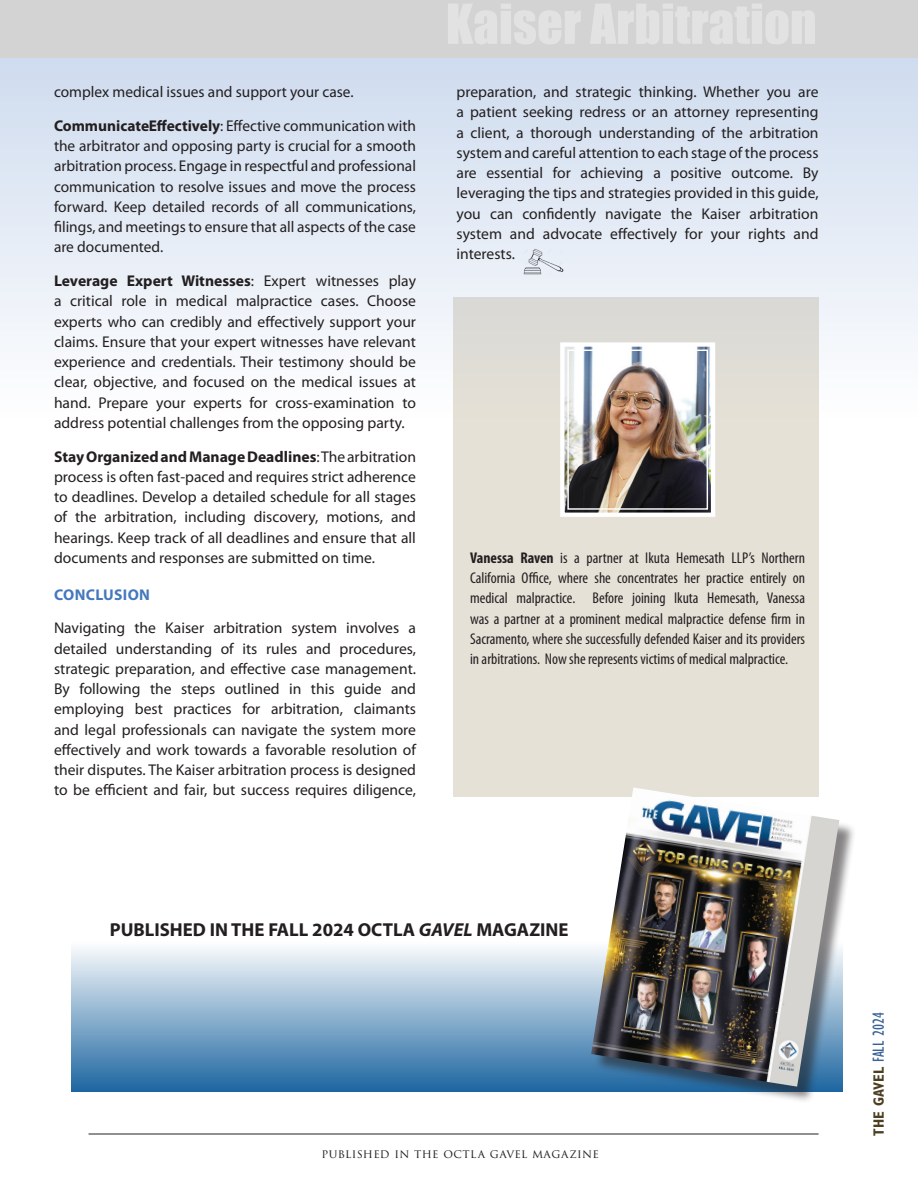
<style>
.page{position:relative;width:918px;height:1188px;background:#fff}
.page>*{position:absolute;margin:0;border:0;box-sizing:border-box;transform-origin:0 0}
.t1{font:700 18.75px "Myriad Pro";color:#231f20}
.t2{font:15.6px/20.2px "Myriad Pro";color:#231f20;text-align:justify}
.t3{font:condensed 15.6px/20.2px "Myriad Pro";color:#231f20;text-align:justify}
.t4{font:700 15.6px "Myriad Pro";letter-spacing:.02em;color:#4578bd}
.t5{font:700 condensed 15px "Gill Sans Std";color:#4d4022}
.t6{font:12px "Trajan Pro 3";letter-spacing:.03em;color:#231f20}
.s1{font-weight:700}
.s2{font-style:italic}
.s3{font-weight:400;font-size:16.5px;color:#3a6296}
</style>
<div class="page">
<hr style="left:89px;top:1134px;width:730px;height:1px;background:#231f20">
<div style="left:454px;top:297px;width:365px;height:499px;background:#e6e1d7"></div>
<svg style="left:0;top:57px;width:918px;height:363px"></svg>
<div style="left:0;top:0;width:918px;height:57px;background:#d4d3d3"></div>
<img style="left:558px;top:340px;width:159px;height:177px">
<div style="left:567px;top:350px;width:141px;height:160px;border:1px solid #fff"></div>
<div style="left:71px;top:942px;width:772px;height:150px;background:linear-gradient(to bottom,#fdfdfe,#1e66a1)"></div>
<div style="left:594px;top:790px;width:262px;height:314px;background:#231f20;opacity:.55"></div>
<img style="left:591px;top:787px;width:248px;height:300px">
<img style="left:523px;top:249px;width:40px;height:25px">
<p class="t2" style="left:54px;top:75px;width:364px;line-height:33.8px">complex medical issues and support your case.<br><span class="s1">Communicate Effectively</span>: Effective communication with</p>
<p class="t2" style="left:54px;top:136px;width:364px">the arbitrator and opposing party is crucial for a smooth arbitration process. Engage in respectful and professional communication to resolve issues and move the process forward. Keep detailed records of all communications, filings, and meetings to ensure that all aspects of the case are documented.</p>
<p class="t2" style="left:54px;top:271px;width:364px"><span class="s1">Leverage Expert Witnesses</span>: Expert witnesses play a critical role in medical malpractice cases. Choose experts who can credibly and effectively support your claims. Ensure that your expert witnesses have relevant experience and credentials. Their testimony should be clear, objective, and focused on the medical issues at hand. Prepare your experts for cross-examination to address potential challenges from the opposing party.</p>
<p class="t2" style="left:54px;top:446px;width:364px"><span class="s1">Stay Organized and Manage Deadlines</span>: The arbitration process is often fast-paced and requires strict adherence to deadlines. Develop a detailed schedule for all stages of the arbitration, including discovery, motions, and hearings. Keep track of all deadlines and ensure that all documents and responses are submitted on time.</p>
<p class="t4" style="left:54px;top:584px;width:97px">CONCLUSION</p>
<p class="t2" style="left:54px;top:618px;width:364px">Navigating the Kaiser arbitration system involves a detailed understanding of its rules and procedures, strategic preparation, and effective case management.<br>By following the steps outlined in this guide and employing best practices for arbitration, claimants and legal professionals can navigate the system more effectively and work towards a favorable resolution of their disputes. The Kaiser arbitration process is designed to be efficient and fair, but success requires diligence,</p>
<p class="t2" style="left:457px;top:82px;width:364px">preparation, and strategic thinking. Whether you are a patient seeking redress or an attorney representing a client, a thorough understanding of the arbitration system and careful attention to each stage of the process are essential for achieving a positive outcome. By leveraging the tips and strategies provided in this guide, you can confidently navigate the Kaiser arbitration system and advocate effectively for your rights and interests.</p>
<p class="t3" style="left:470px;top:547px;width:337px"><span class="s1">Vanessa Raven</span> is a partner at Ikuta Hemesath LLP’s Northern California Office, where she concentrates her practice entirely on medical malpractice. Before joining Ikuta Hemesath, Vanessa was a partner at a prominent medical malpractice defense firm in Sacramento, where she successfully defended Kaiser and its providers in arbitrations. Now she represents victims of medical malpractice.</p>
<p class="t1" style="left:110px;top:918px;width:460px">PUBLISHED IN THE FALL 2024 OCTLA <span class="s2">GAVEL</span> MAGAZINE</p>
<p class="t6" style="left:322px;top:1146px;width:279px">PUBLISHED IN THE OCTLA GAVEL MAGAZINE</p>
<p class="t5" style="left:870px;top:1136px;width:125px;rotate:-90deg">THE GAVEL <span class="s3">FALL 2024</span></p>
</div>
